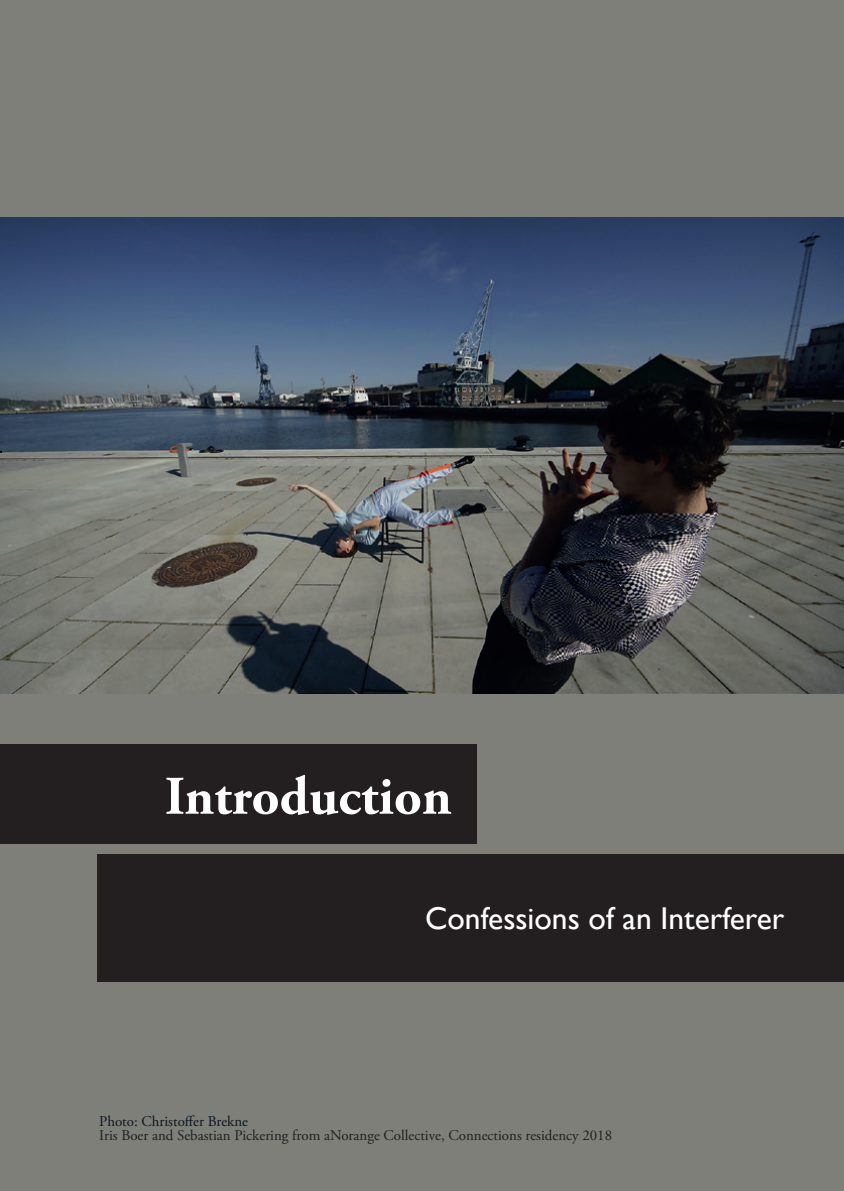
<style>
.page{position:relative;width:844px;height:1191px;background:#fff}
.page>*{position:absolute;margin:0;border:0;box-sizing:border-box;transform-origin:0 0}
.t1{font:700 54.25px "Adobe Garamond Pro";color:#fff}
.title_in_black{font:31.5px "Gill Sans";color:#fff}
.text_front_image{font:14.88px "Adobe Garamond Pro";color:#231f20}
.text_front_image-2{font:14.88px "Adobe Garamond Pro";color:#0b1723}
</style>
<div class="page">
<div style="left:0;top:0;width:843px;height:1191px;background:#7d7f78"></div>
<img style="left:0;top:217px;width:843px;height:476px">
<div style="left:97px;top:854px;width:746px;height:127px;background:#231f20"></div>
<div style="left:0;top:744px;width:476px;height:99px;background:#231f20"></div>
<h1 class="t1" style="left:94px;top:765px;width:149px">Article</h1>
<p class="t1" style="left:165px;top:765px;width:288px">Introduction</p>
<p class="title_in_black" style="left:425px;top:899px;width:360px">Confessions of an Interferer</p>
<p class="text_front_image-2" style="left:99px;top:1112px;width:150px">Photo: Christoffer Brekne</p>
<p class="text_front_image" style="left:99px;top:1126px;width:514px">Iris Boer and Sebastian Pickering from aNorange Collective, Connections residency 2018</p>
</div>
